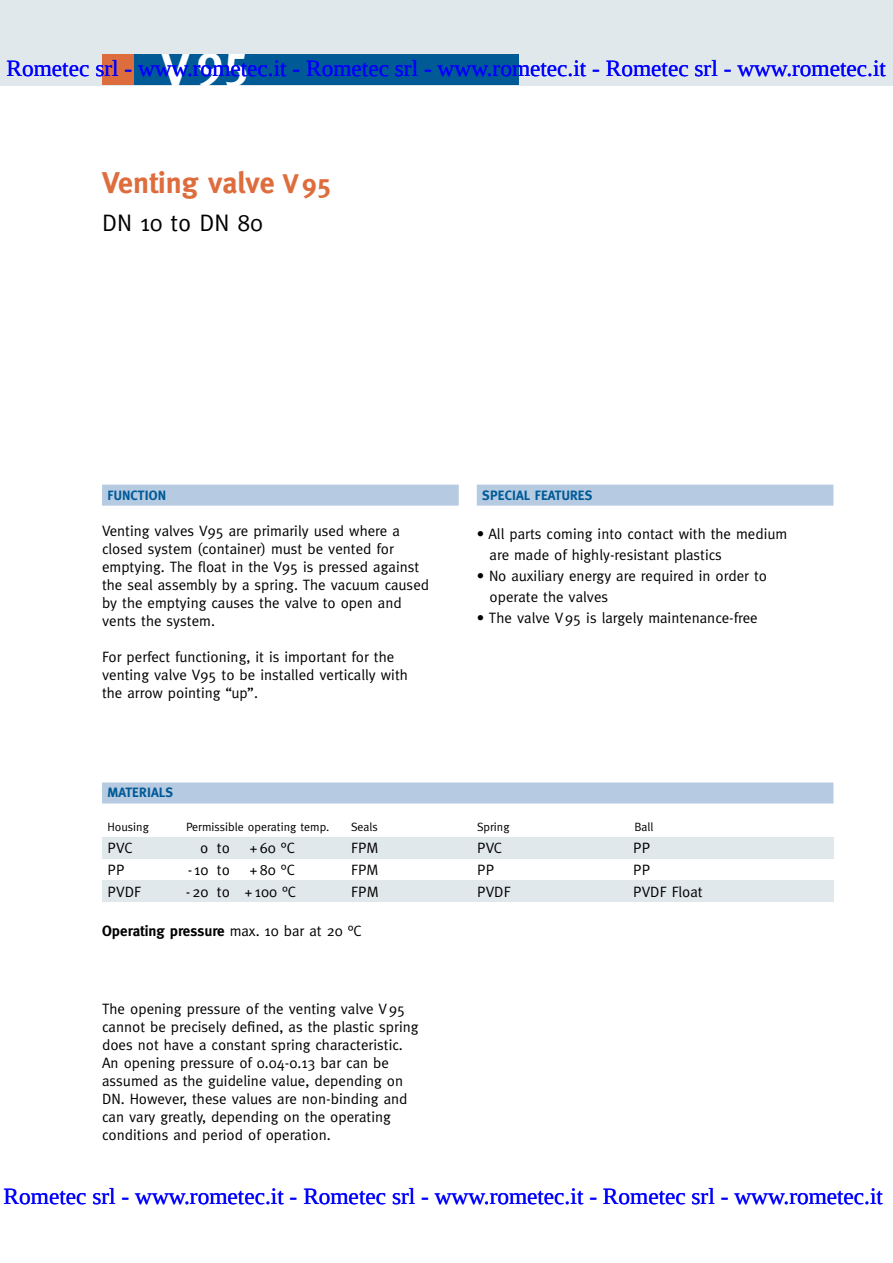
<style>
.page{position:relative;width:893px;height:1263px;background:#fff}
.page>*{position:absolute;margin:0;border:0;box-sizing:border-box;transform-origin:0 0}
.t1{font:700 48px "Meta";color:#fff}
.t2{font:700 30px "Meta";letter-spacing:-.005em;color:#de6d3d}
.t3{font:24px "Meta";color:#000}
.t4{font:23.4px "Liberation Serif";color:#00f}
.t5{font:15px/18px "Meta";color:#000}
.t6{font:700 15px "Meta";color:#000}
.t7{font:700 13.5px "Meta";letter-spacing:.01em;color:#005a96}
.t8{font:12px "Meta";color:#000}
.s1{font-size:27px}
.s2{font-weight:400}
</style>
<div class="page">
<div style="left:0;top:0;width:893px;height:85px;background:#e1e8ec"></div>
<div style="left:102px;top:54px;width:416px;height:31px;background:#005a96"></div>
<div style="left:102px;top:54px;width:32px;height:31px;background:#de6d3d"></div>
<div style="left:102px;top:485px;width:357px;height:21px;background:#b6cbe2"></div>
<div style="left:477px;top:485px;width:356px;height:21px;background:#b6cbe2"></div>
<div style="left:102px;top:880px;width:731px;height:22px;background:#e1e8ec"></div>
<div style="left:102px;top:838px;width:731px;height:21px;background:#e1e8ec"></div>
<div style="left:102px;top:782px;width:731px;height:21px;background:#b6cbe2"></div>
<h1 class="t1" style="left:162px;top:34px;width:89px">V 95</h1>
<h3 class="t4" style="left:7px;top:55px;width:881px">Rometec srl - www.rometec.it - Rometec srl - www.rometec.it - Rometec srl - www.rometec.it</h3>
<h2 class="t2" style="left:102px;top:166px;width:230px">VENTING VALVE <span class="s1">V95</span></h2>
<h3 class="t3" style="left:102px;top:208px;width:163px">DN 10 to DN 80</h3>
<p class="t7" style="left:108px;top:487px;width:60px">FUNCTION</p>
<p class="t5" style="left:102px;top:521px;width:329px">Venting valves V95 are primarily used where a closed system (container) must be vented for emptying. The float in the V95 is pressed against the seal assembly by a spring. The vacuum caused by the emptying causes the valve to open and vents the system.</p>
<p class="t5" style="left:102px;top:647px;width:307px">For perfect functioning, it is important for the venting valve V95 to be installed vertically with the arrow pointing “up”.</p>
<p class="t7" style="left:482px;top:487px;width:112px">SPECIAL FEATURES</p>
<p class="t5" style="left:489px;top:523px;width:299px;line-height:21px;text-indent:-13px">• All parts coming into contact with the medium are made of highly-resistant plastics</p>
<p class="t5" style="left:489px;top:565px;width:279px;line-height:21px;text-indent:-13px">• No auxiliary energy are required in order to operate the valves</p>
<p class="t5" style="left:477px;top:608px;width:282px">• The valve V95 is largely maintenance-free</p>
<p class="t7" style="left:108px;top:785px;width:67px">MATERIALS</p>
<p class="t8" style="left:108px;top:820px;width:43px">Housing</p>
<p class="t8" style="left:186px;top:820px;width:145px">Permissible operating temp.</p>
<p class="t8" style="left:351px;top:820px;width:28px">Seals</p>
<p class="t8" style="left:477px;top:820px;width:34px">Spring</p>
<p class="t8" style="left:635px;top:820px;width:20px">Ball</p>
<p class="t5" style="left:108px;top:839px;width:26px">PVC</p>
<p class="t5" style="left:200px;top:839px;width:31px">o to</p>
<p class="t5" style="left:250px;top:839px;width:46px">+60 °C</p>
<p class="t5" style="left:351px;top:839px;width:29px">FPM</p>
<p class="t5" style="left:477px;top:839px;width:26px">PVC</p>
<p class="t5" style="left:633px;top:839px;width:19px">PP</p>
<p class="t5" style="left:108px;top:861px;width:19px">PP</p>
<p class="t5" style="left:188px;top:861px;width:44px">- 10 to</p>
<p class="t5" style="left:250px;top:861px;width:46px">+80 °C</p>
<p class="t5" style="left:351px;top:861px;width:29px">FPM</p>
<p class="t5" style="left:477px;top:861px;width:19px">PP</p>
<p class="t5" style="left:633px;top:861px;width:19px">PP</p>
<p class="t5" style="left:108px;top:882px;width:35px">PVDF</p>
<p class="t5" style="left:186px;top:882px;width:112px">-20 to + 100 °C</p>
<p class="t5" style="left:351px;top:882px;width:29px">FPM</p>
<p class="t5" style="left:477px;top:882px;width:35px">PVDF</p>
<p class="t5" style="left:633px;top:882px;width:71px">PVDF Float</p>
<p class="t6" style="left:102px;top:922px;width:261px">OPERATING PRESSURE <span class="s2">max. 10 bar at 20 °C</span></p>
<p class="t5" style="left:102px;top:999px;width:318px">The opening pressure of the venting valve V95 cannot be precisely defined, as the plastic spring does not have a constant spring characteristic.<br>An opening pressure of 0.04-0.13 bar can be assumed as the guideline value, depending on DN. However, these values are non-binding and can vary greatly, depending on the operating conditions and period of operation.</p>
<h3 class="t4" style="left:4px;top:1183px;width:881px">Rometec srl - www.rometec.it - Rometec srl - www.rometec.it - Rometec srl - www.rometec.it</h3>
</div>
